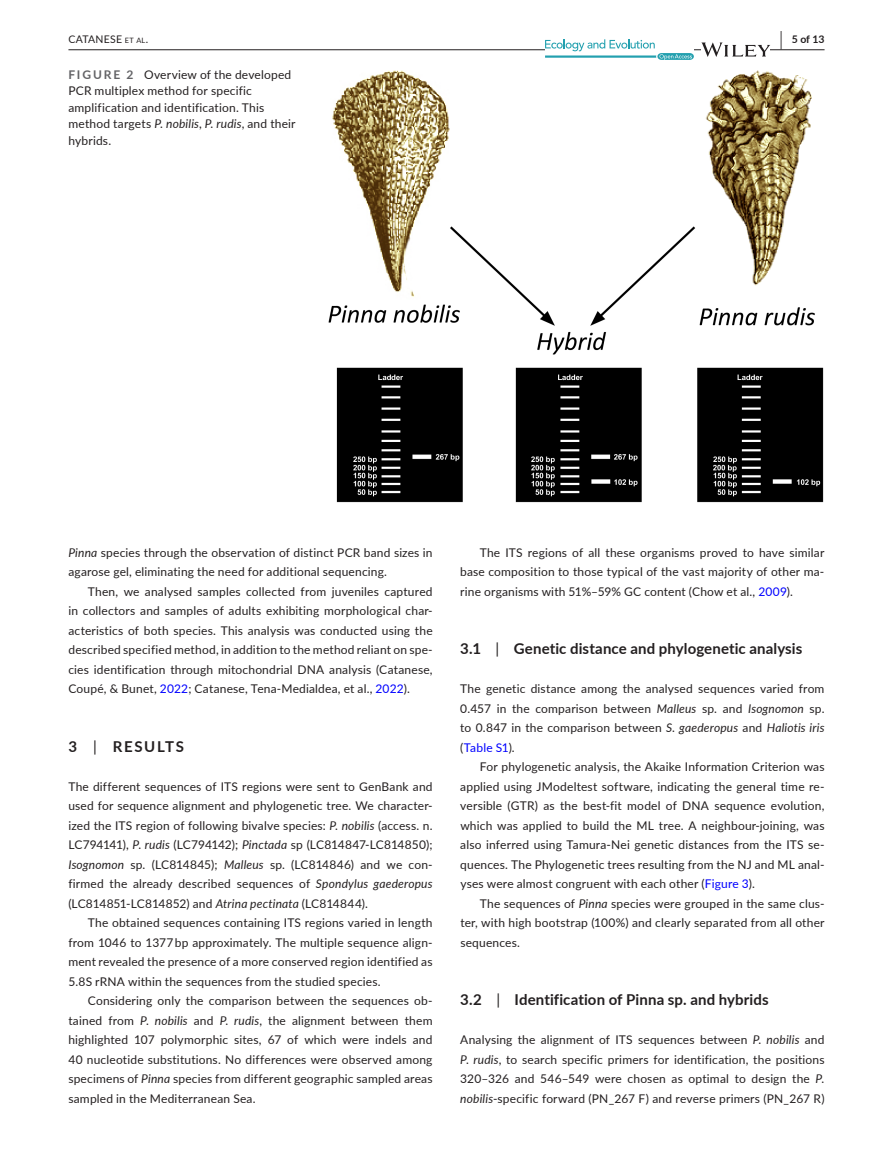
<style>
.page{position:relative;width:893px;height:1174px;background:#fff}
.page>*{position:absolute;margin:0;border:0;box-sizing:border-box;transform-origin:0 0}
.t1{font:700 15px "Lato";letter-spacing:.01em;color:#231f20}
.t2{font:700 15px "Lato";letter-spacing:.105em;color:#231f20}
.t3{font:12px/19.5px "Lato";letter-spacing:.015em;color:#231f20;text-align:justify}
.t4{font:10.5px "Lato";letter-spacing:.02em;color:#231f20}
.t5{font:700 10.5px "Lato";color:#231f20}
.s1{font-size:7.35px}
.s2{font-size:19.5px}
.s3{font-weight:700;color:#636366}
.s4{font-style:italic}
.s5{color:#00f}
.s6{font-weight:400}
</style>
<div class="page">
<hr style="left:68px;top:49px;width:756px;height:1px;background:#231f20">
<svg style="left:545px;top:39px;width:149px;height:21px"></svg>
<svg style="left:701px;top:42px;width:69px;height:15px"></svg>
<img style="left:328px;top:70px;width:496px;height:433px">
<p class="t4" style="left:68px;top:31px;width:81px">CATANESE <span class="s1">et al</span>.</p>
<p class="t5" style="left:780px;top:31px;width:46px"><span class="s2">|</span> 5 of 13</p>
<p class="t3" style="left:68px;top:66px;width:229px;line-height:16.5px;text-align:left"><span class="s3">FIGURE 2</span> Overview of the developed PCR multiplex method for specific amplification and identification. This method targets <span class="s4">P. nobilis</span>, <span class="s4">P. rudis</span>, and their hybrids.</p>
<p class="t3" style="left:68px;top:542px;width:366px"><span class="s4">Pinna</span> species through the observation of distinct PCR band sizes in agarose gel, eliminating the need for additional sequencing.</p>
<p class="t3" style="left:68px;top:581px;width:366px;text-indent:20px">Then, we analysed samples collected from juveniles captured in collectors and samples of adults exhibiting morphological char&shy;acteristics of both species. This analysis was conducted using the described specified method, in addition to the method reliant on spe&shy;cies identification through mitochondrial DNA analysis (Catanese, Coupé, &amp; Bunet, <span class="s5">2022</span>; Catanese, Tena-Medialdea, et al., <span class="s5">2022</span>).</p>
<p class="t2" style="left:68px;top:735px;width:117px">3 <span class="s6">|</span> RESULTS</p>
<p class="t3" style="left:68px;top:776px;width:366px">The different sequences of ITS regions were sent to GenBank and used for sequence alignment and phylogenetic tree. We character&shy;ized the ITS region of following bivalve species: <span class="s4">P. nobilis</span> (access. n.<br>LC794141), <span class="s4">P. rudis</span> (LC794142); <span class="s4">Pinctada</span> sp (LC814847-LC814850); <span class="s4">Isognomon</span> sp. (LC814845); <span class="s4">Malleus</span> sp. (LC814846) and we con&shy;firmed the already described sequences of <span class="s4">Spondylus gaederopus </span>(LC814851-LC814852) and <span class="s4">Atrina pectinata</span> (LC814844).</p>
<p class="t3" style="left:68px;top:912px;width:366px;text-indent:20px">The obtained sequences containing ITS regions varied in length from 1046 to 1377 bp approximately. The multiple sequence align&shy;ment revealed the presence of a more conserved region identified as 5.8S rRNA within the sequences from the studied species.</p>
<p class="t3" style="left:68px;top:990px;width:366px;text-indent:19px">Considering only the comparison between the sequences ob&shy;tained from <span class="s4">P. nobilis</span> and <span class="s4">P. rudis</span>, the alignment between them highlighted 107 polymorphic sites, 67 of which were indels and 40 nucleotide substitutions. No differences were observed among specimens of <span class="s4">Pinna</span> species from different geographic sampled areas sampled in the Mediterranean Sea.</p>
<p class="t3" style="left:460px;top:542px;width:366px;text-indent:20px">The ITS regions of all these organisms proved to have similar base composition to those typical of the vast majority of other ma&shy;rine organisms with 51%–59% GC content (Chow et al., <span class="s5">2009</span>).</p>
<p class="t1" style="left:460px;top:638px;width:344px">3.1 <span class="s6">|</span> Genetic distance and phylogenetic analysis</p>
<p class="t3" style="left:460px;top:678px;width:366px">The genetic distance among the analysed sequences varied from 0.457 in the comparison between <span class="s4">Malleus</span> sp. and <span class="s4">Isognomon</span> sp. to 0.847 in the comparison between <span class="s4">S. gaederopus</span> and <span class="s4">Haliotis iris </span>(<span class="s5">Table S1</span>).</p>
<p class="t3" style="left:460px;top:756px;width:366px;text-indent:19px">For phylogenetic analysis, the Akaike Information Criterion was applied using JModeltest software, indicating the general time re&shy;versible (GTR) as the best-fit model of DNA sequence evolution, which was applied to build the ML tree. A neighbour-joining, was also inferred using Tamura-Nei genetic distances from the ITS se&shy;quences. The Phylogenetic trees resulting from the NJ and ML anal&shy;yses were almost congruent with each other (<span class="s5">Figure 3</span>).</p>
<p class="t3" style="left:460px;top:893px;width:366px;text-indent:19px">The sequences of <span class="s4">Pinna</span> species were grouped in the same clus&shy;ter, with high bootstrap (100%) and clearly separated from all other sequences.</p>
<p class="t1" style="left:460px;top:989px;width:310px">3.2 <span class="s6">|</span> Identification of Pinna sp. and hybrids</p>
<p class="t3" style="left:460px;top:1029px;width:366px">Analysing the alignment of ITS sequences between <span class="s4">P. nobilis</span> and <span class="s4">P. rudis</span>, to search specific primers for identification, the positions 320–326 and 546–549 were chosen as optimal to design the <span class="s4">P. nobilis</span>-specific forward (PN_267 F) and reverse primers (PN_267 R)</p>
</div>
